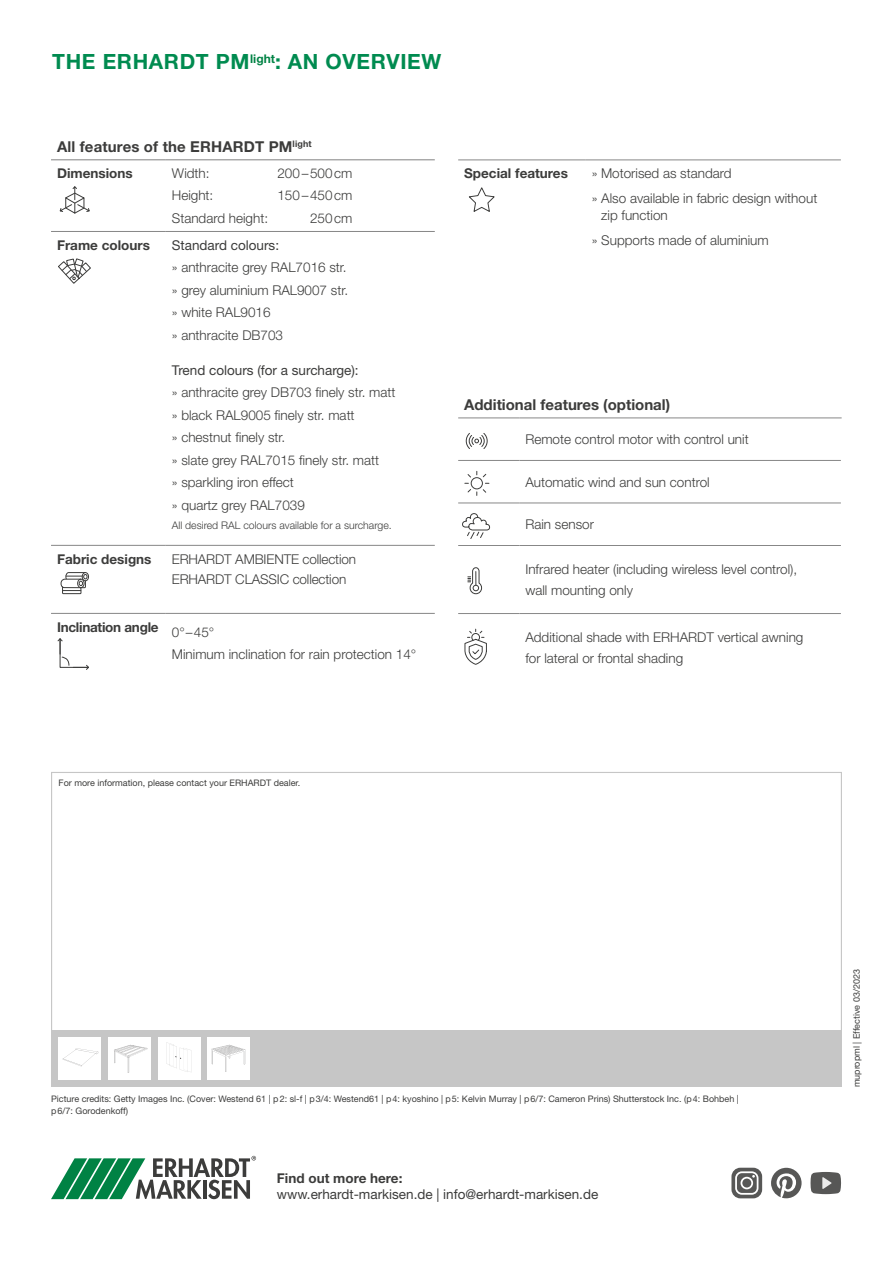
<style>
.page{position:relative;width:893px;height:1263px;background:#fff}
.page>*{position:absolute;margin:0;border:0;box-sizing:border-box;transform-origin:0 0}
.t1{font:700 21px "Helvetica Neue LT Pro";letter-spacing:.03em;color:#008b50}
.t2{font:700 15px "Helvetica Neue LT Pro";color:#3c3c3b}
.t3{font:300 13.5px/22.5px "Helvetica Neue LT Pro";color:#3c3c3b}
.t4{font:13.5px "Helvetica Neue LT Pro";color:#3c3c3b}
.t5{font:700 13.5px "Helvetica Neue LT Pro";color:#3c3c3b}
.t6{font:300 10.5px "Helvetica Neue LT Pro";color:#3c3c3b}
.t7{font:9px/12px "Helvetica Neue LT Pro";color:#3c3c3b}
.s1{font-weight:700}
</style>
<div class="page">
<div style="left:51px;top:1030px;width:791px;height:57px;background:#c6c6c6"></div>
<div style="left:58px;top:1037px;width:43px;height:43px;background:#fff"></div>
<svg style="left:63px;top:1048px;width:35px;height:18px"></svg>
<div style="left:158px;top:1037px;width:42px;height:43px;background:#fff"></div>
<svg style="left:166px;top:1042px;width:24px;height:30px"></svg>
<div style="left:207px;top:1037px;width:43px;height:43px;background:#fff"></div>
<svg style="left:212px;top:1045px;width:33px;height:27px"></svg>
<div style="left:108px;top:1037px;width:43px;height:43px;background:#fff"></div>
<svg style="left:114px;top:1045px;width:33px;height:28px"></svg>
<hr style="left:51px;top:159px;width:115px;height:1px;background:#878787">
<hr style="left:166px;top:159px;width:269px;height:1px;background:#878787">
<hr style="left:51px;top:231px;width:115px;height:1px;background:#878787">
<hr style="left:166px;top:231px;width:269px;height:1px;background:#878787">
<hr style="left:51px;top:545px;width:115px;height:1px;background:#878787">
<hr style="left:166px;top:545px;width:269px;height:1px;background:#878787">
<hr style="left:51px;top:613px;width:115px;height:1px;background:#878787">
<hr style="left:166px;top:613px;width:269px;height:1px;background:#878787">
<svg style="left:59px;top:186px;width:31px;height:28px"></svg>
<svg style="left:58px;top:258px;width:33px;height:26px"></svg>
<div style="left:82px;top:572px;width:7px;height:9px;border:1px solid #3c3c3b;border-radius:50%"></div>
<svg style="left:60px;top:572px;width:27px;height:22px"></svg>
<svg style="left:57px;top:638px;width:32px;height:32px"></svg>
<hr style="left:458px;top:160px;width:128px;height:1px;background:#878787">
<hr style="left:586px;top:160px;width:255px;height:1px;background:#878787">
<svg style="left:469px;top:187px;width:26px;height:25px"></svg>
<hr style="left:458px;top:418px;width:61px;height:1px;background:#878787">
<hr style="left:519px;top:418px;width:323px;height:1px;background:#878787">
<hr style="left:458px;top:460px;width:61px;height:1px;background:#878787">
<hr style="left:519px;top:460px;width:322px;height:1px;background:#878787">
<hr style="left:458px;top:503px;width:61px;height:1px;background:#878787">
<hr style="left:519px;top:503px;width:322px;height:1px;background:#878787">
<hr style="left:458px;top:545px;width:61px;height:1px;background:#878787">
<hr style="left:519px;top:545px;width:322px;height:1px;background:#878787">
<hr style="left:458px;top:613px;width:61px;height:1px;background:#878787">
<hr style="left:519px;top:613px;width:322px;height:1px;background:#878787">
<svg style="left:465px;top:433px;width:23px;height:16px"></svg>
<svg style="left:465px;top:471px;width:24px;height:24px"></svg>
<div style="left:471px;top:477px;width:12px;height:12px;border:1px solid #3c3c3b;border-radius:50%"></div>
<svg style="left:462px;top:513px;width:28px;height:26px"></svg>
<svg style="left:468px;top:567px;width:14px;height:27px"></svg>
<svg style="left:464px;top:629px;width:23px;height:36px"></svg>
<svg style="left:51px;top:1156px;width:205px;height:43px"></svg>
<svg style="left:731px;top:1168px;width:31px;height:30px"></svg>
<div style="left:742px;top:1178px;width:9px;height:9px;background:#575756;border-radius:50%"></div>
<svg style="left:771px;top:1168px;width:31px;height:30px"></svg>
<svg style="left:810px;top:1172px;width:31px;height:22px"></svg>
<h1 class="t1" style="left:52px;top:48px;width:391px">THE ERHARDT PM<sup>light</sup>: AN OVERVIEW</h1>
<p class="t2" style="left:57px;top:137px;width:256px">All features of the ERHARDT PM<sup>light</sup></p>
<p class="t5" style="left:57px;top:165px;width:77px">Dimensions</p>
<p class="t3" style="left:172px;top:162px;width:39px">Width:</p>
<p class="t3" style="left:277px;top:162px;width:77px">200–500cm</p>
<p class="t3" style="left:172px;top:184px;width:43px">Height:</p>
<p class="t3" style="left:277px;top:184px;width:77px">150–450cm</p>
<p class="t3" style="left:172px;top:207px;width:98px">Standard height:</p>
<p class="t3" style="left:310px;top:207px;width:44px">250cm</p>
<p class="t5" style="left:57px;top:236px;width:94px">Frame colours</p>
<p class="t4" style="left:172px;top:236px;width:109px">Standard colours:</p>
<p class="t3" style="left:172px;top:256px;width:178px">» anthracite grey RAL7016 str. » grey aluminium RAL9007 str. » white RAL9016<br>» anthracite DB703</p>
<p class="t4" style="left:172px;top:362px;width:188px">Trend colours (for a surcharge):</p>
<p class="t3" style="left:172px;top:381px;width:225px">» anthracite grey DB703 finely str. matt » black RAL9005 finely str. matt<br>» chestnut finely str.<br>» slate grey RAL7015 finely str. matt<br>» sparkling iron effect<br>» quartz grey RAL7039</p>
<p class="t6" style="left:172px;top:519px;width:222px">All desired RAL colours available for a surcharge.</p>
<p class="t5" style="left:57px;top:550px;width:96px">Fabric designs</p>
<p class="t3" style="left:172px;top:548px;width:186px;line-height:20.5px">ERHARDT AMBIENTE collection<br>ERHARDT CLASSIC collection</p>
<p class="t3" style="left:172px;top:613px;width:246px;line-height:27.8px;text-indent:-115px"><span class="s1">Inclination angle</span> 0°–45°<br>Minimum inclination for rain protection 14°</p>
<p class="t5" style="left:464px;top:165px;width:105px">Special features</p>
<p class="t3" style="left:592px;top:160px;width:227px;line-height:25px">» Motorised as standard<br>» Also available in fabric design without</p>
<p class="t3" style="left:592px;top:202px;width:179px;line-height:25px;text-indent:10px">zip function<br>» Supports made of aluminium</p>
<p class="t2" style="left:464px;top:395px;width:208px">Additional features (optional)</p>
<p class="t3" style="left:525px;top:428px;width:225px">Remote control motor with control unit</p>
<p class="t3" style="left:525px;top:470px;width:186px">Automatic wind and sun control</p>
<p class="t3" style="left:525px;top:513px;width:70px">Rain sensor</p>
<p class="t3" style="left:525px;top:558px;width:273px;line-height:21px">Infrared heater (including wireless level control), wall mounting only</p>
<p class="t3" style="left:525px;top:626px;width:280px;line-height:21px">Additional shade with ERHARDT vertical awning for lateral or frontal shading</p>
<p class="t7" style="left:59px;top:776px;width:243px">For more information, please contact your ERHARDT dealer.</p>
<p class="t7" style="left:51px;top:1093px;width:689px">Picture credits: Getty Images Inc. (Cover: Westend 61 | p2: sl-f | p3/4: Westend61 | p4: kyoshino | p5: Kelvin Murray | p6/7: Cameron Prins) Shutterstock Inc. (p4: Bohbeh | p6/7: Gorodenkoff)</p>
<p class="t5" style="left:277px;top:1170px;width:127px">Find out more here:</p>
<p class="t4" style="left:277px;top:1186px;width:323px">www.erhardt-markisen.de | info@erhardt-markisen.de</p>
<p class="t7" style="left:850px;top:1087px;width:120px;rotate:-90deg">mupropml | Effective 03/2023</p>
</div>
